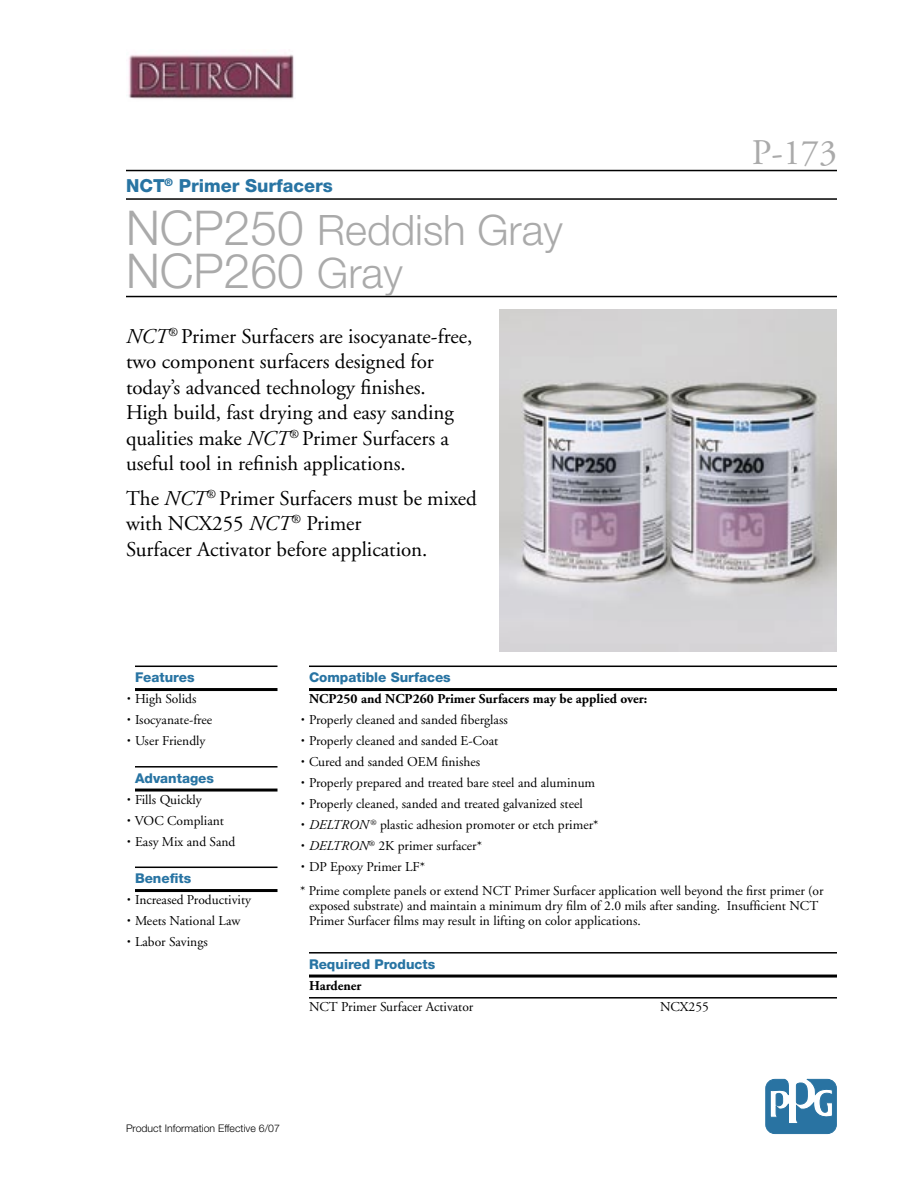
<style>
.page{position:relative;width:918px;height:1188px;background:#fff}
.page>*{position:absolute;margin:0;border:0;box-sizing:border-box;transform-origin:0 0}
.t1{font:300 48px "Helvetica Neue";color:#aaa}
.t2{font:300 42px "Helvetica Neue";color:#aaa}
.P{font:36px "Adobe Garamond";color:#aaa}
.Body_1{font:21px/25.5px "Adobe Garamond";color:#000}
.t3{font:800 18px "Helvetica Neue";color:#2874a3}
.Features_text_w_o_rule{font:13.5px/15px "Adobe Garamond";color:#000}
.Features_Head{font:800 13.5px "Helvetica Neue";color:#2874a3}
.Features_text{font:700 13.5px "Adobe Garamond";color:#000}
.t4{font:300 10.5px "Helvetica Neue";color:#000}
.s1{font-size:48px}
.s2{font-size:42px}
.s3{font-style:italic}
.s4{font-size:22.5px}
</style>
<div class="page">
<hr style="left:126px;top:170px;width:711px;height:1px;background:#000">
<hr style="left:126px;top:198px;width:711px;height:2px;background:#000">
<hr style="left:126px;top:296px;width:711px;height:1px;background:#000">
<hr style="left:309px;top:666px;width:528px;height:1px;background:#000">
<hr style="left:309px;top:688px;width:528px;height:3px;background:#000">
<hr style="left:309px;top:952px;width:528px;height:2px;background:#000">
<hr style="left:309px;top:975px;width:528px;height:3px;background:#000">
<hr style="left:309px;top:997px;width:528px;height:2px;background:#000">
<hr style="left:135px;top:666px;width:143px;height:1px;background:#000">
<hr style="left:135px;top:688px;width:143px;height:3px;background:#000">
<hr style="left:135px;top:766px;width:143px;height:2px;background:#000">
<hr style="left:135px;top:789px;width:143px;height:3px;background:#000">
<hr style="left:135px;top:867px;width:143px;height:1px;background:#000">
<hr style="left:135px;top:889px;width:143px;height:3px;background:#000">
<svg style="left:766px;top:1079px;width:71px;height:55px"></svg>
<img style="left:128px;top:54px;width:166px;height:45px">
<img style="left:499px;top:310px;width:338px;height:341px">
<h2 class="t3" style="left:126px;top:175px;width:208px">NCT<sup>®</sup> Primer Surfacers</h2>
<h3 class="t2" style="left:126px;top:204px;width:439px"><span class="s1">NCP250</span> Reddish Gray</h3>
<h3 class="t1" style="left:126px;top:242px;width:278px">NCP260 <span class="s2">Gray</span></h3>
<p class="Body_1" style="left:126px;top:324px;width:348px"><span class="s3">NCT</span><sup>®</sup> Primer Surfacers are isocyanate-free, two component surfacers designed for today’s advanced technology finishes.<br>High build, fast drying and easy sanding qualities make <span class="s3">NCT</span><sup>®</sup> Primer Surfacers a useful tool in refinish applications.</p>
<p class="Body_1" style="left:126px;top:486px;width:352px">The <span class="s3">NCT</span><sup>®</sup> Primer Surfacers must be mixed with NCX255 <span class="s3">NCT</span><sup>®</sup> Primer<br>Surfacer Activator before application.</p>
<p class="P" style="left:752px;top:134px;width:87px">P-173</p>
<p class="Features_Head" style="left:135px;top:669px;width:61px">Features</p>
<p class="Features_text_w_o_rule" style="left:126px;top:692px;width:72px"><span class="s4">·</span> High Solids</p>
<p class="Features_text_w_o_rule" style="left:126px;top:713px;width:88px"><span class="s4">·</span> Isocyanate-free</p>
<p class="Features_text_w_o_rule" style="left:126px;top:734px;width:81px"><span class="s4">·</span> User Friendly</p>
<p class="Features_Head" style="left:135px;top:770px;width:81px">Advantages</p>
<p class="Features_text_w_o_rule" style="left:126px;top:792px;width:77px"><span class="s4">·</span> Fills Quickly</p>
<p class="Features_text_w_o_rule" style="left:126px;top:813px;width:100px"><span class="s4">·</span> VOC Compliant</p>
<p class="Features_text_w_o_rule" style="left:126px;top:834px;width:111px"><span class="s4">·</span> Easy Mix and Sand</p>
<p class="Features_Head" style="left:135px;top:870px;width:58px">Benefits</p>
<p class="Features_text_w_o_rule" style="left:126px;top:893px;width:127px"><span class="s4">·</span> Increased Productivity</p>
<p class="Features_text_w_o_rule" style="left:126px;top:914px;width:116px"><span class="s4">·</span> Meets National Law</p>
<p class="Features_text_w_o_rule" style="left:126px;top:935px;width:83px"><span class="s4">·</span> Labor Savings</p>
<p class="Features_Head" style="left:309px;top:669px;width:143px">Compatible Surfaces</p>
<p class="Features_text" style="left:309px;top:691px;width:340px">NCP250 and NCP260 Primer Surfacers may be applied over:</p>
<p class="Features_text_w_o_rule" style="left:300px;top:713px;width:209px"><span class="s4">·</span> Properly cleaned and sanded fiberglass</p>
<p class="Features_text_w_o_rule" style="left:300px;top:734px;width:200px"><span class="s4">·</span> Properly cleaned and sanded E-Coat</p>
<p class="Features_text_w_o_rule" style="left:300px;top:755px;width:182px"><span class="s4">·</span> Cured and sanded OEM finishes</p>
<p class="Features_text_w_o_rule" style="left:300px;top:776px;width:297px"><span class="s4">·</span> Properly prepared and treated bare steel and aluminum</p>
<p class="Features_text_w_o_rule" style="left:300px;top:797px;width:284px"><span class="s4">·</span> Properly cleaned, sanded and treated galvanized steel</p>
<p class="Features_text_w_o_rule" style="left:300px;top:818px;width:300px"><span class="s4">·</span> <span class="s3">DELTRON</span> <sup>®</sup> plastic adhesion promoter or etch primer*</p>
<p class="Features_text_w_o_rule" style="left:300px;top:839px;width:184px"><span class="s4">·</span> <span class="s3">DELTRON</span><sup>®</sup> 2K primer surfacer*</p>
<p class="Features_text_w_o_rule" style="left:300px;top:860px;width:127px"><span class="s4">·</span> DP Epoxy Primer LF*</p>
<p class="Features_text_w_o_rule" style="left:309px;top:884px;width:516px;text-indent:-9px">* Prime complete panels or extend NCT Primer Surfacer application well beyond the first primer (or exposed substrate) and maintain a minimum dry film of 2.0 mils after sanding. Insufficient NCT<br>Primer Surfacer films may result in lifting on color applications.</p>
<p class="Features_Head" style="left:309px;top:956px;width:128px">Required Products</p>
<p class="Features_text" style="left:309px;top:978px;width:54px">Hardener</p>
<p class="Features_text_w_o_rule" style="left:309px;top:999px;width:166px">NCT Primer Surfacer Activator</p>
<p class="Features_text_w_o_rule" style="left:660px;top:999px;width:50px">NCX255</p>
<p class="t4" style="left:126px;top:1122px;width:155px">Product Information Effective 6/07</p>
</div>
